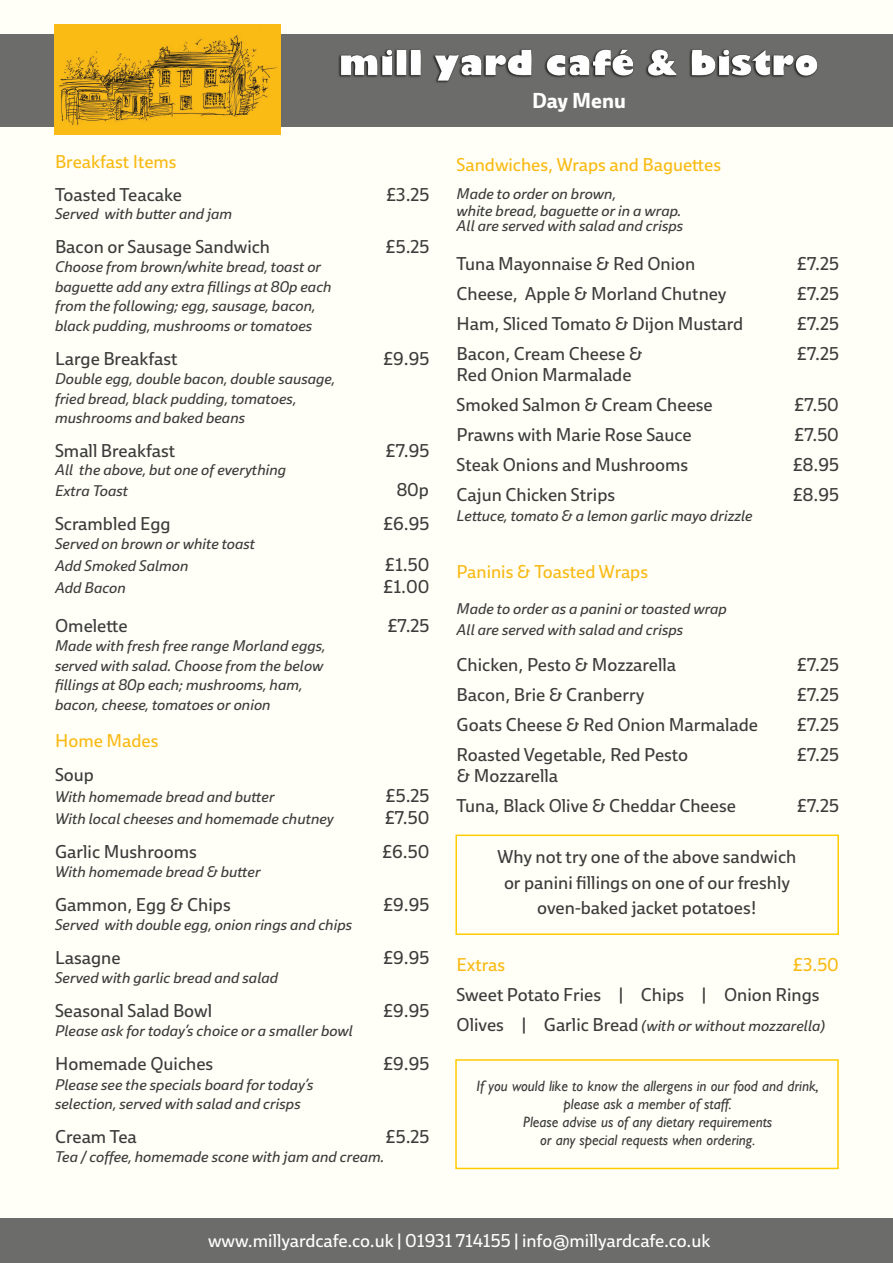
<style>
.page{position:relative;width:893px;height:1263px;background:#fffff7}
.page>*{position:absolute;margin:0;border:0;box-sizing:border-box;transform-origin:0 0}
.t1{font:700 21px "Ebony";color:#fff}
.t2{font:18px "Ebony";color:#3c3c3c}
.t3{font:18px "Ebony";color:#f9ba15}
.t4{font:18px "Ebony";color:#fff}
.t5{font:italic 15px/21.6px "Ebony";color:#3c3c3c}
.t6{font:italic 15px "Gill Sans";color:#3c3c3c}
.s1{font-style:normal;font-size:18px}
</style>
<div class="page">
<div style="left:0;top:34px;width:893px;height:93px;background:#6c6c6a"></div>
<img style="left:338px;top:49px;width:480px;height:34px">
<img style="left:54px;top:24px;width:226px;height:110px">
<div style="left:0;top:1218px;width:893px;height:45px;background:#6c6c6a"></div>
<div style="left:455px;top:834px;width:384px;height:101px;border:2px solid #fc0"></div>
<div style="left:455px;top:1059px;width:384px;height:110px;border:2px solid #fc0"></div>
<p class="t3" style="left:55px;top:149px;width:123px">Breakfast Items</p>
<p class="t2" style="left:55px;top:183px;width:129px">Toasted Teacake</p>
<p class="t2" style="left:386px;top:183px;width:44px">£3.25</p>
<p class="t5" style="left:55px;top:203px;width:179px">Served with butter and jam</p>
<p class="t2" style="left:55px;top:235px;width:217px">Bacon or Sausage Sandwich</p>
<p class="t2" style="left:386px;top:235px;width:45px">£5.25</p>
<p class="t5" style="left:55px;top:256px;width:268px">Choose from brown/white bread, toast or</p>
<p class="t5" style="left:55px;top:275px;width:278px">baguette add any extra fillings at 80p each</p>
<p class="t5" style="left:55px;top:295px;width:262px">from the following; egg, sausage, bacon,</p>
<p class="t5" style="left:55px;top:314px;width:259px">black pudding, mushrooms or tomatoes</p>
<p class="t2" style="left:55px;top:346px;width:124px">Large Breakfast</p>
<p class="t2" style="left:383px;top:346px;width:47px">£9.95</p>
<p class="t5" style="left:55px;top:368px;width:282px">Double egg, double bacon, double sausage,</p>
<p class="t5" style="left:55px;top:387px;width:243px">fried bread, black pudding, tomatoes,</p>
<p class="t5" style="left:55px;top:407px;width:192px">mushrooms and baked beans</p>
<p class="t2" style="left:55px;top:438px;width:122px">Small Breakfast</p>
<p class="t2" style="left:386px;top:438px;width:45px">£7.95</p>
<p class="t5" style="left:55px;top:458px;width:233px">All the above, but one of everything</p>
<p class="t5" style="left:55px;top:480px;width:75px">Extra Toast</p>
<p class="t2" style="left:397px;top:478px;width:34px">80p</p>
<p class="t2" style="left:55px;top:512px;width:117px">Scrambled Egg</p>
<p class="t2" style="left:383px;top:512px;width:48px">£6.95</p>
<p class="t5" style="left:55px;top:533px;width:202px">Served on brown or white toast<br>Add Smoked Salmon</p>
<p class="t2" style="left:385px;top:553px;width:46px">£1.50</p>
<p class="t5" style="left:55px;top:576px;width:72px">Add Bacon</p>
<p class="t2" style="left:383px;top:574px;width:47px">£1.00</p>
<p class="t2" style="left:55px;top:613px;width:74px">Omelette</p>
<p class="t2" style="left:388px;top:613px;width:43px">£7.25</p>
<p class="t5" style="left:55px;top:635px;width:272px">Made with fresh free range Morland eggs,</p>
<p class="t5" style="left:55px;top:654px;width:270px">served with salad. Choose from the below</p>
<p class="t5" style="left:55px;top:674px;width:249px">fillings at 80p each; mushrooms, ham,</p>
<p class="t5" style="left:55px;top:693px;width:217px">bacon, cheese, tomatoes or onion</p>
<p class="t3" style="left:55px;top:729px;width:105px">Home Mades</p>
<p class="t2" style="left:55px;top:762px;width:40px">Soup</p>
<p class="t5" style="left:55px;top:786px;width:221px">With homemade bread and butter</p>
<p class="t2" style="left:386px;top:784px;width:45px">£5.25</p>
<p class="t5" style="left:55px;top:807px;width:280px">With local cheeses and homemade chutney</p>
<p class="t2" style="left:385px;top:806px;width:46px">£7.50</p>
<p class="t2" style="left:55px;top:839px;width:143px">Garlic Mushrooms</p>
<p class="t2" style="left:382px;top:839px;width:49px">£6.50</p>
<p class="t5" style="left:55px;top:860px;width:207px">With homemade bread &amp; butter</p>
<p class="t2" style="left:55px;top:892px;width:177px">Gammon, Egg &amp; Chips</p>
<p class="t2" style="left:383px;top:892px;width:47px">£9.95</p>
<p class="t5" style="left:55px;top:914px;width:299px">Served with double egg, onion rings and chips</p>
<p class="t2" style="left:55px;top:945px;width:67px">Lasagne</p>
<p class="t2" style="left:383px;top:945px;width:47px">£9.95</p>
<p class="t5" style="left:55px;top:967px;width:225px">Served with garlic bread and salad</p>
<p class="t2" style="left:55px;top:998px;width:158px">Seasonal Salad Bowl</p>
<p class="t2" style="left:383px;top:998px;width:47px">£9.95</p>
<p class="t5" style="left:55px;top:1020px;width:299px">Please ask for today’s choice or a smaller bowl</p>
<p class="t2" style="left:55px;top:1052px;width:160px">Homemade Quiches</p>
<p class="t2" style="left:383px;top:1052px;width:47px">£9.95</p>
<p class="t5" style="left:55px;top:1074px;width:260px;line-height:19.5px">Please see the specials board for today’s selection, served with salad and crisps</p>
<p class="t2" style="left:55px;top:1124px;width:83px">Cream Tea</p>
<p class="t2" style="left:386px;top:1124px;width:45px">£5.25</p>
<p class="t5" style="left:55px;top:1145px;width:331px">Tea / coffee, homemade scone with jam and cream.</p>
<p class="t1" style="left:532px;top:87px;width:95px">Day Menu</p>
<p class="t3" style="left:457px;top:153px;width:266px">Sandwiches, Wraps and Baguettes</p>
<p class="t5" style="left:457px;top:185px;width:226px;line-height:16.5px">Made to order on brown,<br>white bread, baguette or in a wrap.</p>
<p class="t5" style="left:457px;top:214px;width:228px">All are served with salad and crisps</p>
<p class="t2" style="left:457px;top:252px;width:240px">Tuna Mayonnaise &amp; Red Onion</p>
<p class="t2" style="left:797px;top:252px;width:43px">£7.25</p>
<p class="t2" style="left:457px;top:282px;width:271px">Cheese, Apple &amp; Morland Chutney</p>
<p class="t2" style="left:797px;top:282px;width:43px">£7.25</p>
<p class="t2" style="left:457px;top:312px;width:288px">Ham, Sliced Tomato &amp; Dijon Mustard</p>
<p class="t2" style="left:797px;top:312px;width:43px">£7.25</p>
<p class="t2" style="left:457px;top:342px;width:188px">Bacon, Cream Cheese &amp;</p>
<p class="t2" style="left:797px;top:342px;width:43px">£7.25</p>
<p class="t2" style="left:457px;top:363px;width:176px">Red Onion Marmalade</p>
<p class="t2" style="left:457px;top:393px;width:258px">Smoked Salmon &amp; Cream Cheese</p>
<p class="t2" style="left:794px;top:393px;width:46px">£7.50</p>
<p class="t2" style="left:457px;top:423px;width:237px">Prawns with Marie Rose Sauce</p>
<p class="t2" style="left:794px;top:423px;width:46px">£7.50</p>
<p class="t2" style="left:457px;top:453px;width:233px">Steak Onions and Mushrooms</p>
<p class="t2" style="left:793px;top:453px;width:47px">£8.95</p>
<p class="t2" style="left:457px;top:483px;width:160px">Cajun Chicken Strips</p>
<p class="t2" style="left:793px;top:483px;width:47px">£8.95</p>
<p class="t5" style="left:457px;top:504px;width:298px">Lettuce, tomato &amp; a lemon garlic mayo drizzle</p>
<p class="t3" style="left:457px;top:559px;width:193px">Paninis &amp; Toasted Wraps</p>
<p class="t5" style="left:457px;top:597px;width:272px">Made to order as a panini or toasted wrap</p>
<p class="t5" style="left:457px;top:618px;width:228px">All are served with salad and crisps</p>
<p class="t2" style="left:457px;top:652px;width:221px">Chicken, Pesto &amp; Mozzarella</p>
<p class="t2" style="left:797px;top:652px;width:43px">£7.25</p>
<p class="t2" style="left:457px;top:682px;width:189px">Bacon, Brie &amp; Cranberry</p>
<p class="t2" style="left:797px;top:682px;width:43px">£7.25</p>
<p class="t2" style="left:457px;top:712px;width:303px">Goats Cheese &amp; Red Onion Marmalade</p>
<p class="t2" style="left:797px;top:712px;width:43px">£7.25</p>
<p class="t2" style="left:457px;top:742px;width:233px">Roasted Vegetable, Red Pesto</p>
<p class="t2" style="left:797px;top:742px;width:43px">£7.25</p>
<p class="t2" style="left:457px;top:763px;width:103px">&amp; Mozzarella</p>
<p class="t2" style="left:457px;top:793px;width:281px">Tuna, Black Olive &amp; Cheddar Cheese</p>
<p class="t2" style="left:797px;top:793px;width:43px">£7.25</p>
<p class="t2" style="left:498px;top:845px;width:300px">Why not try one of the above sandwich</p>
<p class="t2" style="left:504px;top:870px;width:287px">or panini fillings on one of our freshly</p>
<p class="t2" style="left:537px;top:896px;width:221px">oven-baked jacket potatoes!</p>
<p class="t3" style="left:457px;top:952px;width:50px">Extras</p>
<p class="t3" style="left:793px;top:952px;width:47px">£3.50</p>
<p class="t2" style="left:457px;top:982px;width:364px">Sweet Potato Fries | Chips | Onion Rings</p>
<p class="t5" style="left:457px;top:1014px;width:370px"><span class="s1">Olives | Garlic Bread</span> (with or without mozzarella)</p>
<p class="t6" style="left:477px;top:1077px;width:344px">If you would like to know the allergens in our food and drink,</p>
<p class="t6" style="left:564px;top:1095px;width:170px">please ask a member of staff.</p>
<p class="t6" style="left:523px;top:1113px;width:250px">Please advise us of any dietary requirements</p>
<p class="t6" style="left:540px;top:1131px;width:217px">or any special requests when ordering.</p>
<p class="t4" style="left:208px;top:1228px;width:504px">www.millyardcafe.co.uk | 01931 714155 | info@millyardcafe.co.uk</p>
</div>
